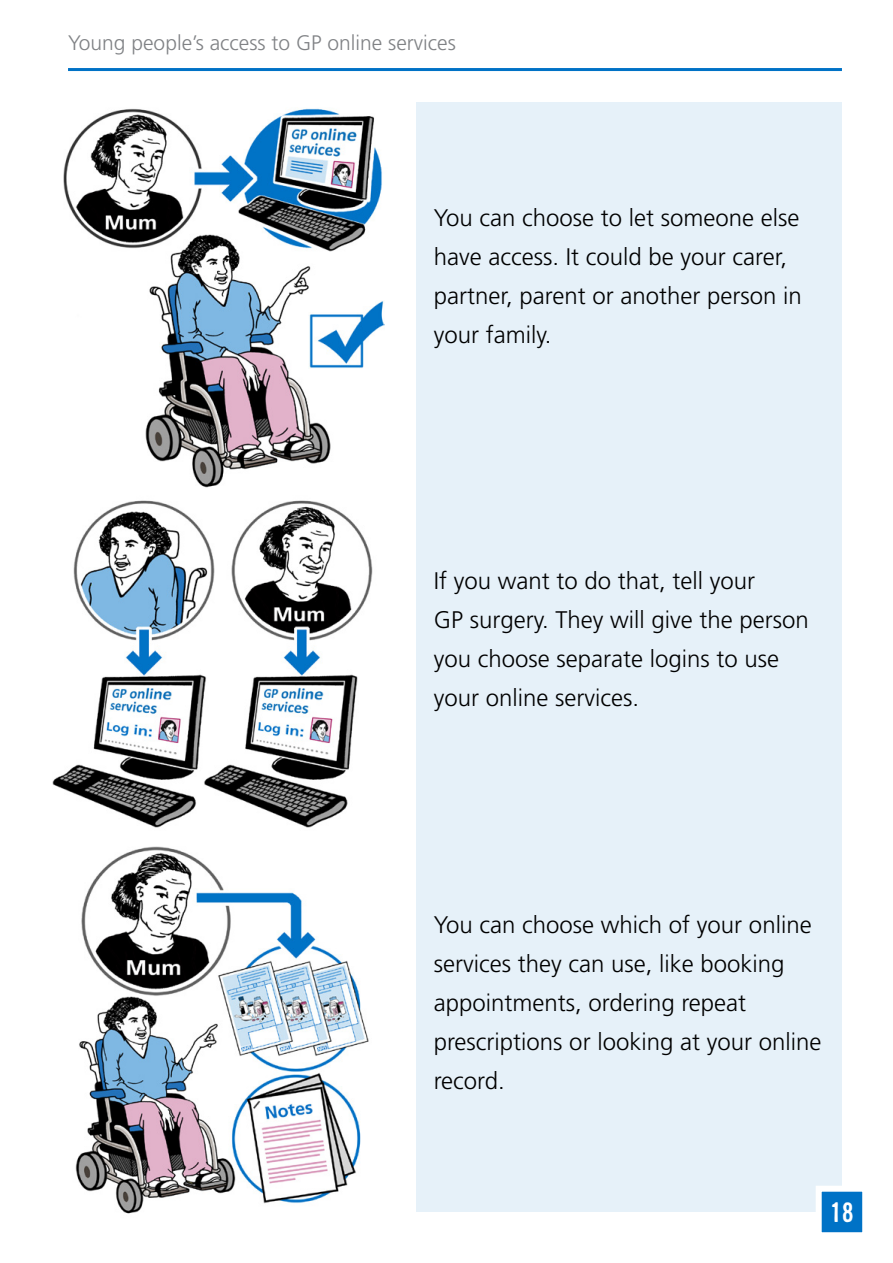
<style>
.page{position:relative;width:893px;height:1263px;background:#fff}
.page>*{position:absolute;margin:0;border:0;box-sizing:border-box;transform-origin:0 0}
.t1{font:700 27px "Sini";color:#fff}
.t2{font:300 24px/39px "Frutiger LT";color:#000}
.t3{font:300 21px "Frutiger LT";color:#808285}
</style>
<div class="page">
<hr style="left:68px;top:68px;width:774px;height:3px;background:#0072c6">
<div style="left:417px;top:102px;width:425px;height:1110px;background:#e6f1f9"></div>
<div style="left:816px;top:1186px;width:52px;height:52px;background:#0072c6;border:6px solid #fff"></div>
<img style="left:63px;top:108px;width:319px;height:380px">
<div style="left:306px;top:301px;width:81px;height:70px;background:#fff"></div>
<img style="left:309px;top:301px;width:75px;height:67px">
<img style="left:53px;top:500px;width:320px;height:328px">
<img style="left:75px;top:846px;width:294px;height:368px">
<p class="t3" style="left:68px;top:31px;width:389px">Young people’s access to GP online services</p>
<p class="t2" style="left:434px;top:199px;width:370px">You can choose to let someone else have access. It could be your carer, partner, parent or another person in your family.</p>
<p class="t2" style="left:434px;top:561px;width:323px">If you want to do that, tell your</p>
<p class="t2" style="left:434px;top:600px;width:377px">GP surgery. They will give the person you choose separate logins to use your online services.</p>
<p class="t2" style="left:434px;top:906px;width:389px">You can choose which of your online services they can use, like booking appointments, ordering repeat prescriptions or looking at your online record.</p>
<p class="t1" style="left:830px;top:1195px;width:25px">18</p>
</div>
